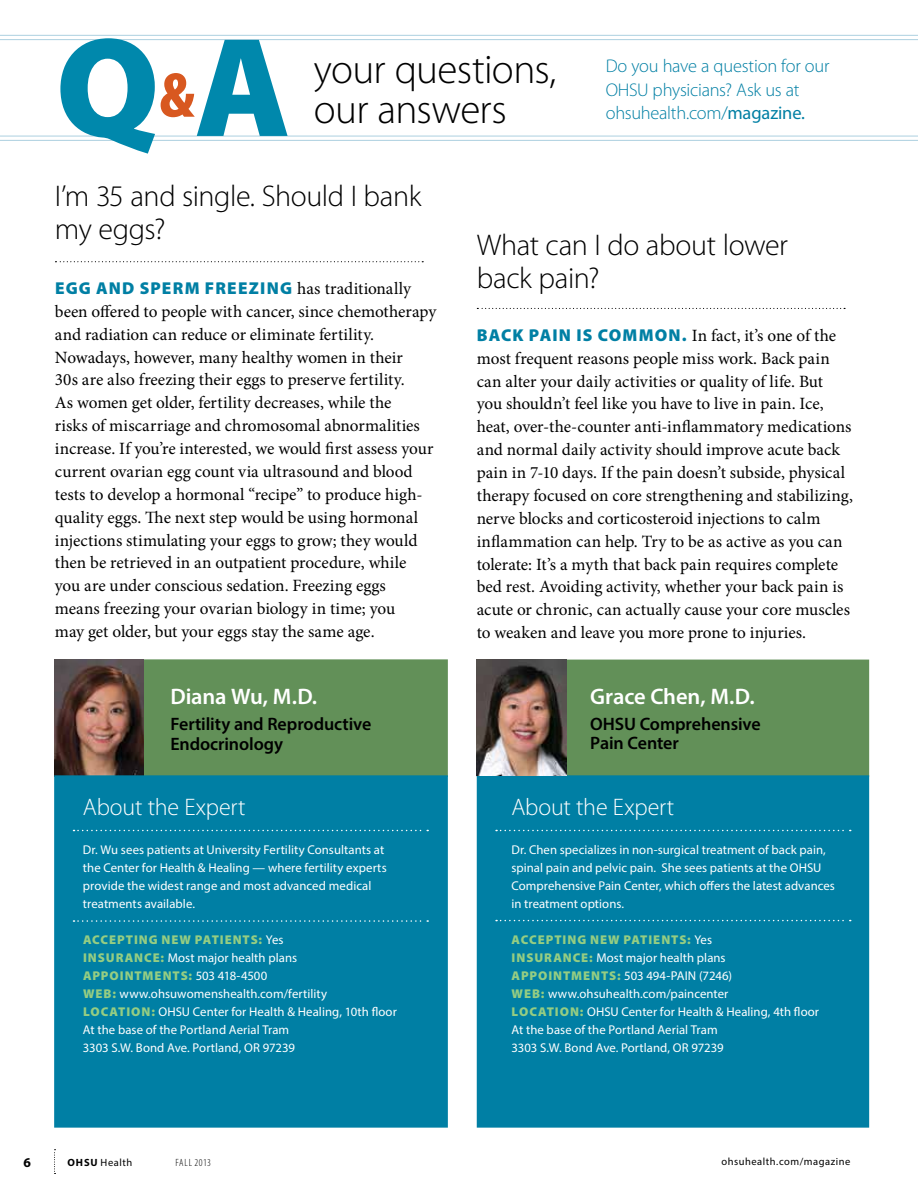
<style>
.page{position:relative;width:918px;height:1188px;background:#fff}
.page>*{position:absolute;margin:0;border:0;box-sizing:border-box;transform-origin:0 0}
.t1{font:900 142.5px "Myriad Pro";color:#0088ac}
.t2{font:900 condensed 64.05px "Myriad Pro";color:#d85820}
.t3{font:300 41.25px/39.9px "Myriad Pro";letter-spacing:-.02em;color:#000}
.t4{font:300 30px/33px "Myriad Pro";letter-spacing:-.015em;color:#000}
.t5{font:300 24px "Myriad Pro";letter-spacing:-.01em;color:#fff}
.t6{font:600 22.5px "Myriad Pro";letter-spacing:-.01em;color:#fff}
.t7{font:300 18.45px/23.2px "Myriad Pro";letter-spacing:-.015em;color:#007fa4}
.t8{font:600 18px/19.5px "Myriad Pro";letter-spacing:-.005em;color:#000}
.t9{font:17.25px/22.8px "Minion Pro";color:#000}
.t10{font:900 17.25px "Myriad Pro";letter-spacing:.07em;color:#007fa4}
.t11{font:700 13.5px "Myriad Pro";color:#000}
.t12{font:12.75px/18px "Myriad Pro";letter-spacing:.005em;color:#fff}
.t13{font:10.5px "Myriad Pro";letter-spacing:.05em;color:#000}
.t14{font:300 condensed 10.5px "Myriad Pro";letter-spacing:.05em;color:#000}
.s1{font-weight:400}
.s2{font-family:"Minion Pro";font-weight:400;color:#000}
.s3{font-weight:900;color:#95cd82}
.s4{font-family:"Myriad Pro";font-weight:900;color:#007fa4}
.s5{font-weight:700}
</style>
<div class="page">
<svg style="left:54px;top:1149px;width:2px;height:25px"></svg>
<div style="left:144px;top:659px;width:304px;height:116px;background:#629058"></div>
<img style="left:54px;top:659px;width:90px;height:116px">
<hr style="left:0;top:39px;width:918px;height:1px;background:#acd0e0">
<hr style="left:0;top:35px;width:918px;height:1px;background:#acd0e0">
<hr style="left:0;top:140px;width:918px;height:1px;background:#acd0e0">
<hr style="left:0;top:136px;width:918px;height:1px;background:#acd0e0">
<div style="left:54px;top:775px;width:394px;height:353px;background:#007fa4"></div>
<svg style="left:74px;top:830px;width:354px;height:1px"></svg>
<svg style="left:74px;top:920px;width:354px;height:2px"></svg>
<svg style="left:477px;top:308px;width:368px;height:1px"></svg>
<div style="left:566px;top:660px;width:303px;height:115px;background:#629058"></div>
<div style="left:477px;top:775px;width:392px;height:353px;background:#007fa4"></div>
<svg style="left:496px;top:830px;width:355px;height:1px"></svg>
<svg style="left:496px;top:920px;width:355px;height:1px"></svg>
<img style="left:477px;top:660px;width:89px;height:115px">
<svg style="left:55px;top:261px;width:368px;height:1px"></svg>
<h1 class="t1" style="left:56px;top:7px;width:237px">QA</h1>
<h2 class="t2" style="left:160px;top:60px;width:36px">&amp;</h2>
<h3 class="t3" style="left:314px;top:50px;width:244px">your questions, our answers</h3>
<p class="t7" style="left:606px;top:55px;width:225px">Do you have a question for our<br>OHSU physicians? Ask us at ohsuhealth.com/<span class="s1">magazine.</span></p>
<h3 class="t4" style="left:55px;top:180px;width:368px">I’m 35 and single. Should I bank my eggs?</h3>
<p class="t10" style="left:55px;top:278px;width:357px">EGG AND SPERM FREEZING <span class="s2">has traditionally</span></p>
<p class="t9" style="left:55px;top:300px;width:383px">been offered to people with cancer, since chemotherapy and radiation can reduce or eliminate fertility.<br>Nowadays, however, many healthy women in their<br>30s are also freezing their eggs to preserve fertility.<br>As women get older, fertility decreases, while the<br>risks of miscarriage and chromosomal abnormalities increase. If you’re interested, we would first assess your current ovarian egg count via ultrasound and blood tests to develop a hormonal “recipe” to produce high&shy;quality eggs. The next step would be using hormonal injections stimulating your eggs to grow; they would then be retrieved in an outpatient procedure, while<br>you are under conscious sedation. Freezing eggs<br>means freezing your ovarian biology in time; you<br>may get older, but your eggs stay the same age.</p>
<h3 class="t6" style="left:170px;top:682px;width:148px">Diana Wu, M.D.</h3>
<p class="t8" style="left:170px;top:714px;width:202px">Fertility and Reproductive<br>Endocrinology</p>
<h3 class="t5" style="left:83px;top:794px;width:164px">About the Expert</h3>
<p class="t12" style="left:83px;top:840px;width:305px">Dr. Wu sees patients at University Fertility Consultants at the Center for Health &amp; Healing — where fertility experts provide the widest range and most advanced medical treatments available.</p>
<p class="t12" style="left:83px;top:930px;width:315px"><span class="s3">ACCEPTING NEW PATIENTS:</span> Yes<br><span class="s3">INSURANCE:</span> Most major health plans <span class="s3">APPOINTMENTS:</span> 503 418-4500<br><span class="s3">WEB:</span> www.ohsuwomenshealth.com/fertility <span class="s3">LOCATION:</span> OHSU Center for Health &amp; Healing, 10th floor At the base of the Portland Aerial Tram<br>3303 S.W. Bond Ave. Portland, OR 97239</p>
<h3 class="t4" style="left:477px;top:229px;width:313px">What can I do about lower back pain?</h3>
<p class="t9" style="left:477px;top:324px;width:378px"><span class="s4">BACK PAIN IS COMMON.</span> In fact, it’s one of the most frequent reasons people miss work. Back pain can alter your daily activities or quality of life. But<br>you shouldn’t feel like you have to live in pain. Ice, heat, over-the-counter anti-inflammatory medications and normal daily activity should improve acute back pain in 7-10 days. If the pain doesn’t subside, physical therapy focused on core strengthening and stabilizing, nerve blocks and corticosteroid injections to calm inflammation can help. Try to be as active as you can tolerate: It’s a myth that back pain requires complete bed rest. Avoiding activity, whether your back pain is acute or chronic, can actually cause your core muscles to weaken and leave you more prone to injuries.</p>
<h3 class="t6" style="left:590px;top:682px;width:166px">Grace Chen, M.D.</h3>
<p class="t8" style="left:590px;top:714px;width:172px">OHSU Comprehensive<br>Pain Center</p>
<h3 class="t5" style="left:511px;top:794px;width:164px">About the Expert</h3>
<p class="t12" style="left:511px;top:840px;width:325px">Dr. Chen specializes in non-surgical treatment of back pain, spinal pain and pelvic pain. She sees patients at the OHSU Comprehensive Pain Center, which offers the latest advances in treatment options.</p>
<p class="t12" style="left:511px;top:930px;width:309px"><span class="s3">ACCEPTING NEW PATIENTS:</span> Yes<br><span class="s3">INSURANCE:</span> Most major health plans <span class="s3">APPOINTMENTS:</span> 503 494-PAIN (7246)<br><span class="s3">WEB:</span> www.ohsuhealth.com/paincenter<br><span class="s3">LOCATION:</span> OHSU Center for Health &amp; Healing, 4th floor At the base of the Portland Aerial Tram<br>3303 S.W. Bond Ave. Portland, OR 97239</p>
<p class="t11" style="left:24px;top:1153px;width:9px">6</p>
<p class="t13" style="left:68px;top:1156px;width:66px"><span class="s5">OHSU</span> Health</p>
<p class="t14" style="left:175px;top:1157px;width:37px">FALL 2013</p>
<p class="t13" style="left:721px;top:1155px;width:131px">ohsuhealth.com/magazine</p>
</div>
